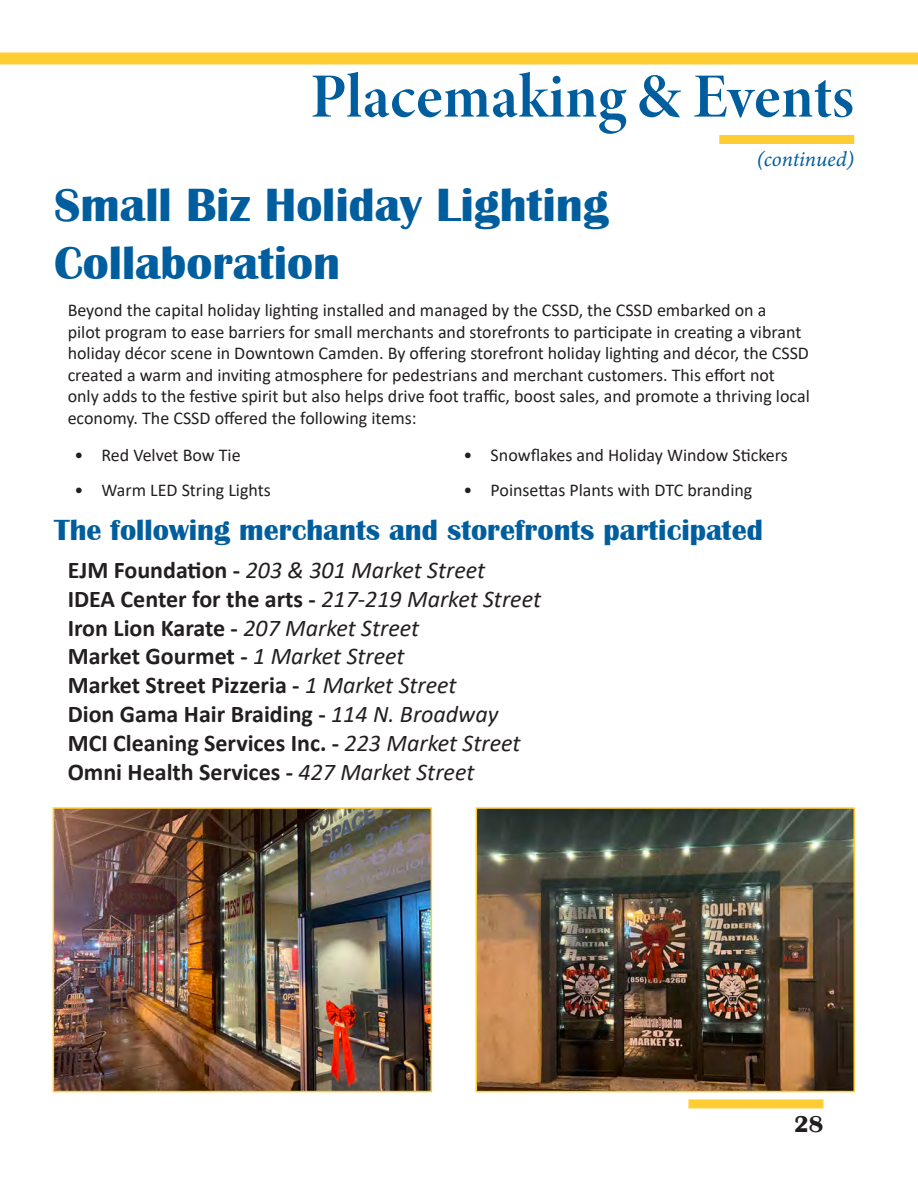
<style>
.page{position:relative;width:918px;height:1188px;background:#fff}
.page>*{position:absolute;margin:0;border:0;box-sizing:border-box;transform-origin:0 0}
.t1{font:63px "Minion Variable Concept";letter-spacing:.005em;color:#005e9e}
.t2{font:700 48px/57.6px "Britannic";color:#005e9e}
.t3{font:700 30px "Britannic";color:#005e9e}
.t4{font:700 24px "Calibri";color:#231f20}
.t5{font:italic 24px "Calibri";color:#231f20}
.t6{font:700 24px "Britannic";color:#231f20}
.t7{font:italic 21px "Minion Variable Concept";color:#005e9e}
.t8{font:18px/21.6px "Calibri";color:#231f20}
.s1{font-weight:700;font-style:normal}
.s2{font-weight:400;font-style:italic}
</style>
<div class="page">
<div style="left:688px;top:1099px;width:136px;height:9px;background:#fecd33"></div>
<div style="left:0;top:52px;width:918px;height:12px;background:#fecd33"></div>
<div style="left:719px;top:135px;width:135px;height:9px;background:#fecd33"></div>
<img style="left:56px;top:810px;width:373px;height:279px">
<div style="left:53px;top:807px;width:379px;height:285px;border:2px solid #fecd33"></div>
<img style="left:479px;top:810px;width:373px;height:279px">
<div style="left:476px;top:807px;width:379px;height:285px;border:2px solid #fecd33"></div>
<p class="t1" style="left:311px;top:52px;width:545px">Placemaking &amp; Events</p>
<p class="t2" style="left:54px;top:177px;width:556px">Small Biz Holiday Lighting<br>Collaboration</p>
<p class="t7" style="left:757px;top:145px;width:99px">(continued)</p>
<p class="t8" style="left:68px;top:299px;width:744px">Beyond the capital holiday lighting installed and managed by the CSSD, the CSSD embarked on a<br>pilot program to ease barriers for small merchants and storefronts to participate in creating a vibrant holiday décor scene in Downtown Camden. By offering storefront holiday lighting and décor, the CSSD created a warm and inviting atmosphere for pedestrians and merchant customers. This effort not only adds to the festive spirit but also helps drive foot traffic, boost sales, and promote a thriving local economy. The CSSD offered the following items:</p>
<p class="t8" style="left:464px;top:443px;width:326px">• Snowflakes and Holiday Window Stickers</p>
<p class="t8" style="left:464px;top:479px;width:290px">• Poinsettas Plants with DTC branding</p>
<p class="t3" style="left:54px;top:514px;width:710px">The following merchants and storefronts participated</p>
<p class="t5" style="left:68px;top:553px;width:419px"><span class="s1">EJM Foundation -</span> 203 &amp; 301 Market Street</p>
<p class="t4" style="left:68px;top:582px;width:475px">IDEA Center for the arts - <span class="s2">217-219 Market Street</span></p>
<p class="t4" style="left:68px;top:611px;width:353px">Iron Lion Karate - <span class="s2">207 Market Street</span></p>
<p class="t4" style="left:68px;top:640px;width:338px">Market Gourmet - <span class="s2">1 Market Street</span></p>
<p class="t4" style="left:68px;top:668px;width:390px">Market Street Pizzeria - <span class="s2">1 Market Street</span></p>
<p class="t4" style="left:68px;top:697px;width:432px">Dion Gama Hair Braiding - <span class="s2">114 N. Broadway</span></p>
<p class="t4" style="left:68px;top:726px;width:454px">MCI Cleaning Services Inc. - <span class="s2">223 Market Street</span></p>
<p class="t4" style="left:68px;top:755px;width:408px">Omni Health Services - <span class="s2">427 Market Street</span></p>
<p class="t8" style="left:74px;top:443px;width:168px">• Red Velvet Bow Tie</p>
<p class="t8" style="left:74px;top:479px;width:198px">• Warm LED String Lights</p>
<p class="t6" style="left:794px;top:1110px;width:31px">28</p>
</div>
